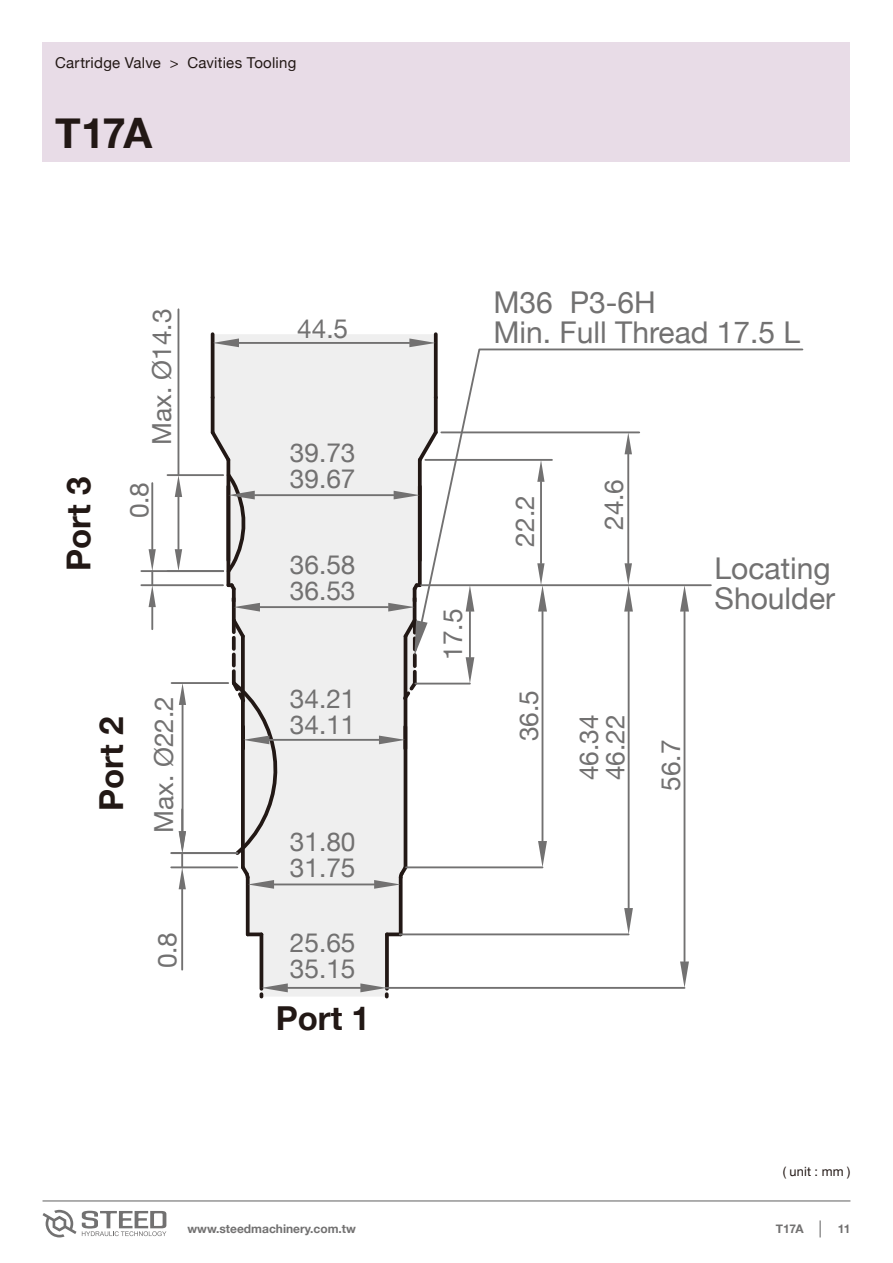
<style>
.page{position:relative;width:893px;height:1263px;background:#fff}
.page>*{position:absolute;margin:0;border:0;box-sizing:border-box;transform-origin:0 0}
.t1{font:700 42px "Helvetica Neue";color:#221815}
.t2{font:700 33px "Helvetica Neue";color:#221815}
.t3{font:30px/30px "Helvetica Neue";color:#727171}
.t4{font:26.25px/26.2px "Helvetica Neue";color:#727171}
.t5{font:15px "Helvetica Neue";letter-spacing:.015em;color:#221815}
.t6{font:12.75px "Helvetica Neue";letter-spacing:.01em;color:#221815}
.t7{font:700 12px "Helvetica Neue";color:#727171}
</style>
<div class="page">
<div style="left:43px;top:43px;width:807px;height:119px;background:#e8dce7"></div>
<svg style="left:213px;top:334px;width:223px;height:662px;fill:#efefef"></svg>
<svg style="left:241px;top:641px;width:4px;height:37px"></svg>
<hr style="left:404px;top:636px;width:3px;height:231px;background:#221815">
<svg style="left:246px;top:889px;width:4px;height:45px"></svg>
<svg style="left:399px;top:889px;width:4px;height:44px"></svg>
<hr style="left:260px;top:934px;width:3px;height:55px;background:#221815">
<svg style="left:385px;top:934px;width:4px;height:49px"></svg>
<hr style="left:211px;top:397px;width:3px;height:35px;background:#221815">
<svg style="left:415px;top:427px;width:5px;height:38px"></svg>
<hr style="left:418px;top:460px;width:4px;height:125px;background:#221815">
<svg style="left:248px;top:932px;width:13px;height:4px"></svg>
<svg style="left:387px;top:932px;width:14px;height:4px"></svg>
<svg style="left:403px;top:727px;width:1px;height:21px"></svg>
<hr style="left:211px;top:334px;width:3px;height:64px;background:#221815">
<svg style="left:434px;top:334px;width:4px;height:14px"></svg>
<svg style="left:232px;top:641px;width:4px;height:8px"></svg>
<svg style="left:232px;top:654px;width:4px;height:12px"></svg>
<svg style="left:232px;top:671px;width:4px;height:7px"></svg>
<svg style="left:413px;top:656px;width:4px;height:10px"></svg>
<svg style="left:413px;top:672px;width:4px;height:6px"></svg>
<svg style="left:400px;top:678px;width:20px;height:25px"></svg>
<hr style="left:288px;top:987px;width:72px;height:2px;background:#727171">
<svg style="left:260px;top:983px;width:28px;height:13px"></svg>
<svg style="left:360px;top:983px;width:29px;height:13px"></svg>
<hr style="left:274px;top:883px;width:100px;height:2px;background:#727171">
<svg style="left:374px;top:862px;width:37px;height:27px"></svg>
<hr style="left:269px;top:739px;width:110px;height:2px;background:#727171">
<svg style="left:228px;top:678px;width:59px;height:211px"></svg>
<svg style="left:379px;top:735px;width:26px;height:9px"></svg>
<hr style="left:260px;top:606px;width:128px;height:2px;background:#727171">
<hr style="left:239px;top:342px;width:170px;height:2px;background:#727171">
<svg style="left:213px;top:338px;width:26px;height:9px"></svg>
<svg style="left:409px;top:338px;width:27px;height:9px"></svg>
<hr style="left:255px;top:494px;width:139px;height:2px;background:#727171">
<svg style="left:207px;top:427px;width:53px;height:214px"></svg>
<svg style="left:394px;top:491px;width:25px;height:8px"></svg>
<hr style="left:400px;top:933px;width:229px;height:2px;background:#727171">
<hr style="left:628px;top:611px;width:2px;height:297px;background:#727171">
<svg style="left:624px;top:908px;width:9px;height:26px"></svg>
<hr style="left:406px;top:866px;width:136px;height:2px;background:#727171">
<hr style="left:542px;top:611px;width:1px;height:230px;background:#727171">
<svg style="left:538px;top:841px;width:9px;height:26px"></svg>
<hr style="left:415px;top:683px;width:55px;height:1px;background:#727171">
<hr style="left:469px;top:611px;width:2px;height:46px;background:#727171">
<svg style="left:466px;top:657px;width:8px;height:27px"></svg>
<hr style="left:386px;top:987px;width:298px;height:2px;background:#727171">
<hr style="left:684px;top:611px;width:1px;height:350px;background:#727171">
<svg style="left:680px;top:961px;width:9px;height:27px"></svg>
<svg style="left:388px;top:580px;width:40px;height:76px"></svg>
<svg style="left:420px;top:348px;width:384px;height:276px"></svg>
<hr style="left:171px;top:852px;width:66px;height:2px;background:#727171">
<hr style="left:171px;top:866px;width:66px;height:2px;background:#727171">
<hr style="left:181px;top:809px;width:2px;height:22px;background:#727171">
<hr style="left:181px;top:889px;width:2px;height:81px;background:#727171">
<hr style="left:172px;top:682px;width:56px;height:2px;background:#727171">
<hr style="left:182px;top:705px;width:1px;height:126px;background:#727171">
<svg style="left:179px;top:831px;width:7px;height:58px"></svg>
<svg style="left:179px;top:684px;width:7px;height:21px"></svg>
<hr style="left:441px;top:431px;width:198px;height:2px;background:#727171">
<hr style="left:627px;top:454px;width:2px;height:109px;background:#727171">
<svg style="left:624px;top:563px;width:9px;height:48px"></svg>
<svg style="left:625px;top:433px;width:7px;height:21px"></svg>
<hr style="left:168px;top:474px;width:55px;height:2px;background:#727171">
<hr style="left:178px;top:497px;width:1px;height:52px;background:#727171">
<hr style="left:178px;top:309px;width:1px;height:166px;background:#727171">
<svg style="left:175px;top:549px;width:7px;height:21px"></svg>
<svg style="left:175px;top:476px;width:7px;height:21px"></svg>
<hr style="left:141px;top:584px;width:82px;height:2px;background:#727171">
<hr style="left:141px;top:570px;width:82px;height:2px;background:#727171">
<hr style="left:151px;top:607px;width:2px;height:22px;background:#727171">
<hr style="left:151px;top:483px;width:2px;height:66px;background:#727171">
<svg style="left:149px;top:549px;width:7px;height:58px"></svg>
<hr style="left:425px;top:459px;width:127px;height:2px;background:#727171">
<hr style="left:540px;top:482px;width:2px;height:81px;background:#727171">
<svg style="left:537px;top:563px;width:10px;height:48px"></svg>
<svg style="left:537px;top:460px;width:8px;height:22px"></svg>
<svg style="left:43px;top:1210px;width:123px;height:27px"></svg>
<hr style="left:43px;top:1200px;width:807px;height:1px;background:#727171">
<svg style="left:820px;top:1220px;width:1px;height:17px"></svg>
<p class="t5" style="left:55px;top:52px;width:243px">Cartridge Valve &gt; Cavities Tooling</p>
<h1 class="t1" style="left:55px;top:100px;width:98px">T17A</h1>
<p class="t2" style="left:53px;top:571px;width:96px;rotate:-90deg">Port 3</p>
<p class="t3" style="left:493px;top:289px;width:308px">M36 P3-6H<br>Min. Full Thread 17.5 L</p>
<p class="t4" style="left:150px;top:445px;width:138px;rotate:-90deg">Max. Ø14.3</p>
<p class="t4" style="left:297px;top:317px;width:53px">44.5</p>
<p class="t4" style="left:290px;top:441px;width:67px">39.73<br>39.67</p>
<p class="t4" style="left:128px;top:518px;width:38px;rotate:-90deg">0.8</p>
<p class="t4" style="left:602px;top:530px;width:53px;rotate:-90deg">24.6</p>
<p class="t4" style="left:513px;top:546px;width:53px;rotate:-90deg">22.2</p>
<p class="t4" style="left:290px;top:553px;width:67px">36.58<br>36.53</p>
<p class="t4" style="left:441px;top:660px;width:53px;rotate:-90deg">17.5</p>
<p class="t3" style="left:715px;top:555px;width:122px">Locating<br>Shoulder</p>
<p class="t2" style="left:85px;top:811px;width:96px;rotate:-90deg">Port 2</p>
<p class="t4" style="left:152px;top:832px;width:138px;rotate:-90deg">Max. Ø22.2</p>
<p class="t4" style="left:290px;top:687px;width:67px">34.21<br>34.11</p>
<p class="t4" style="left:290px;top:830px;width:67px">31.80<br>31.75</p>
<p class="t4" style="left:517px;top:741px;width:53px;rotate:-90deg">36.5</p>
<p class="t4" style="left:577px;top:780px;width:67px;rotate:-90deg">46.34<br>46.22</p>
<p class="t4" style="left:659px;top:791px;width:53px;rotate:-90deg">56.7</p>
<p class="t4" style="left:156px;top:968px;width:38px;rotate:-90deg">0.8</p>
<p class="t4" style="left:290px;top:931px;width:67px">25.65<br>35.15</p>
<p class="t2" style="left:276px;top:992px;width:96px">Port 1</p>
<p class="t6" style="left:783px;top:1162px;width:69px">( unit : mm )</p>
<p class="t7" style="left:187px;top:1219px;width:170px">www.steedmachinery.com.tw</p>
<p class="t7" style="left:838px;top:1219px;width:14px">11</p>
<p class="t7" style="left:776px;top:1219px;width:29px">T17A</p>
</div>
